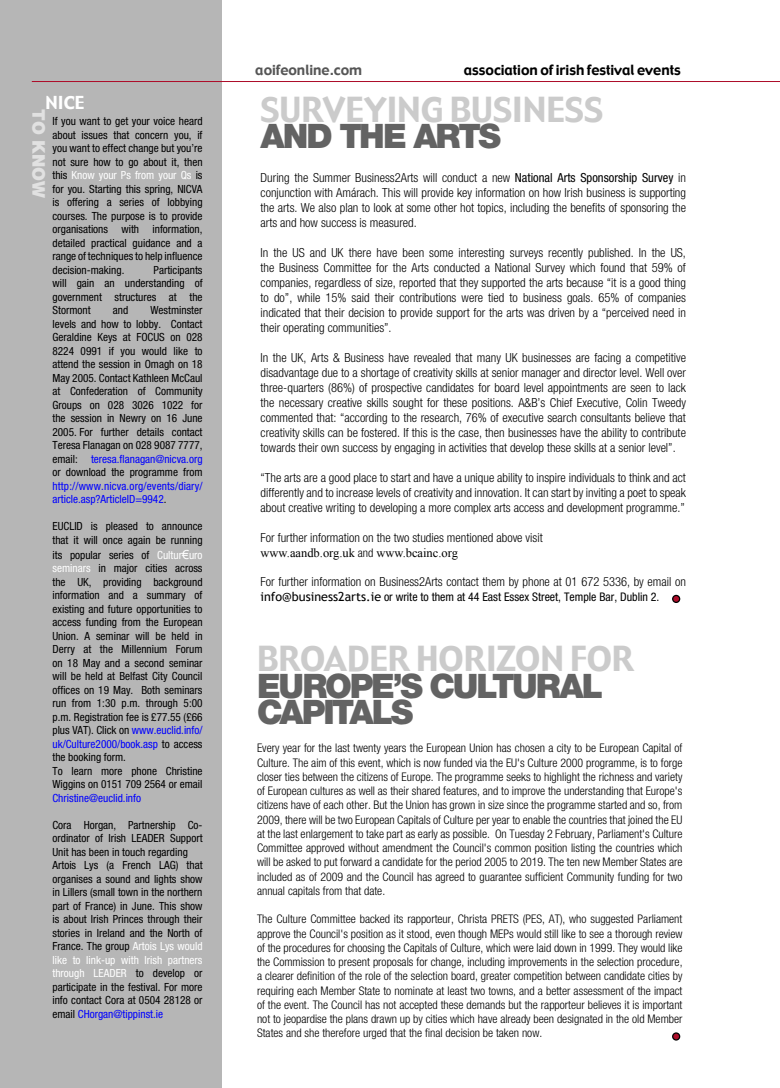
<style>
.page{position:relative;width:780px;height:1088px;background:#fff}
.page>*{position:absolute;margin:0;border:0;box-sizing:border-box;transform-origin:0 0}
.t1{font:33.75px "Gadget";letter-spacing:-.005em;color:#cbcbcb}
.t2{font:900 33.75px/26.2px "Helvetica Neue";letter-spacing:-.065em;color:#636363}
.t3{font:900 17.5px "Helvetica Neue";color:#e1e1e1}
.t4{font:17.5px "Gadget";color:#fff}
.t5{font:13.75px "Gadget";color:#000}
.t6{font:13.75px "Gadget";color:#565656}
.t7{font:300 condensed 12.5px/15px "Helvetica Neue";color:#000;text-align:justify}
.t8{font:12.5px "Times New Roman";color:#000}
.t9{font:300 condensed 11.88px/14.2px "Helvetica Neue";color:#000;text-align:justify}
.t10{font:condensed 11.88px "Helvetica Neue";color:#000}
.t11{font:condensed 11.25px/13.5px "Helvetica Neue";color:#000;text-align:justify}
.t12{font:condensed 11.25px/13.5px "Helvetica Neue";color:#00f}
.s1{color:#fff}
.s2{color:#00f}
.s3{color:#000}
.s4{font-family:"Arial";font-stretch:normal;font-size:12.5px;color:#fff}
.s5{font-weight:400}
.s6{font-family:"Helvetica Neue";font-weight:300;font-stretch:condensed;font-size:11.88px}
.s7{font-family:"Trebuchet MS";font-stretch:normal;font-size:12.5px}
</style>
<div class="page">
<div style="left:0;top:0;width:221px;height:1088px;background:#b6b6b6"></div>
<hr style="left:32px;top:81px;width:748px;height:1px;background:#ad0e2a">
<div style="left:672px;top:595px;width:7px;height:7px;background:#ad0e2a;border-radius:50%"></div>
<div style="left:672px;top:595px;width:8px;height:8px;border:1px solid #000;border-radius:50%"></div>
<div style="left:672px;top:1033px;width:7px;height:7px;background:#ad0e2a;border-radius:50%"></div>
<div style="left:672px;top:1032px;width:8px;height:8px;border:1px solid #000;border-radius:50%"></div>
<h2 class="t4" style="left:46px;top:91px;width:40px">NICE</h2>
<p class="t11" style="left:52px;top:114px;width:152px">If you want to get your voice heard about issues that concern you, if you want to effect change but you’re not sure how to go about it, then this <span class="s1">Know your Ps from your Qs</span> is for you. Starting this spring, NICVA is offering a series of lobbying courses. The purpose is to provide organisations with information, detailed practical guidance and a range of techniques to help influence decision-making.</p>
<h2 class="t3" style="left:49px;top:109px;width:91px;rotate:90deg">TO KNOW</h2>
<p class="t11" style="left:52px;top:263px;width:152px;text-indent:101px">Participants will gain an understanding of government structures at the Stormont</p>
<p class="t11" style="left:52px;top:303px;width:152px;text-indent:98px">Westminster levels and how to lobby. Contact Geraldine Keys at FOCUS on 028<br>8224 0991 if you would like to attend the session in Omagh on 18<br>May 2005. Contact Kathleen McCaul at Confederation of Community Groups on 028 3026 1022 for the session in Newry on 16 June 2005. For further details contact Teresa Flanagan on 028 9087 7777, email: <span class="s2">teresa.flanagan@nicva.org </span>or download the programme from</p>
<p class="t12" style="left:52px;top:479px;width:152px">http://www.nicva.org/events/diary/ article.asp?ArticleID=9942<span class="s3">.</span></p>
<p class="t11" style="left:52px;top:519px;width:152px">EUCLID is pleased to announce that it will once again be running</p>
<p class="t11" style="left:52px;top:548px;width:152px;text-align:left">its popular series of <span class="s1">Cultur</span><span class="s4">€</span><span class="s1">uro seminars</span> in major cities across the UK, providing background information and a summary of existing and future opportunities to access funding from the European<br>Union. A seminar will be held in<br>Derry at the Millennium Forum on 18 May and a second seminar will be held at Belfast City Council offices on 19 May. Both seminars run from 1:30 p.m. through 5:00 p.m. Registration fee is £77.55 (£66 plus VAT). Click on <span class="s2">www.euclid.info/ uk/Culture2000/book.asp</span> to access the booking form.<br>To learn more phone Christine<br>Wiggins on 0151 709 2564 or email</p>
<p class="t12" style="left:52px;top:791px;width:90px">Christine@euclid.info</p>
<p class="t11" style="left:52px;top:818px;width:152px;text-align:left">Cora Horgan, Partnership Co&shy;ordinator of Irish LEADER Support Unit has been in touch regarding Artois Lys (a French LAG) that organises a sound and lights show in Lillers (small town in the northern part of France) in June. This show is about Irish Princes through their stories in Ireland and the North of France. The group <span class="s1">Artois Lys would like to link-up with Irish partners through LEADER</span> to develop or participate in the festival. For more info contact Cora at 0504 28128 or email <span class="s2">CHorgan@tippinst.ie</span></p>
<p class="t11" style="left:113px;top:303px;width:17px">and</p>
<p class="t6" style="left:255px;top:61px;width:108px">aoifeonline.com</p>
<p class="t5" style="left:464px;top:61px;width:218px">association of irish festival events</p>
<h1 class="t1" style="left:260px;top:88px;width:344px">SURVEYING BUSINESS</h1>
<h1 class="t2" style="left:260px;top:123px;width:242px">AND THE ARTS</h1>
<p class="t7" style="left:260px;top:170px;width:427px">During the Summer Business2Arts will conduct a new <span class="s5">National Arts Sponsorship Survey</span> in conjunction with Amárach. This will provide key information on how Irish business is supporting the arts. We also plan to look at some other hot topics, including the benefits of sponsoring the arts and how success is measured.</p>
<p class="t7" style="left:260px;top:245px;width:427px">In the US and UK there have been some interesting surveys recently published. In the US, the Business Committee for the Arts conducted a National Survey which found that 59% of companies, regardless of size, reported that they supported the arts because “it is a good thing to do”, while 15% said their contributions were tied to business goals. 65% of companies indicated that their decision to provide support for the arts was driven by a “perceived need in their operating communities”.</p>
<p class="t7" style="left:260px;top:350px;width:427px">In the UK, Arts &amp; Business have revealed that many UK businesses are facing a competitive disadvantage due to a shortage of creativity skills at senior manager and director level. Well over three-quarters (86%) of prospective candidates for board level appointments are seen to lack the necessary creative skills sought for these positions. A&amp;B’s Chief Executive, Colin Tweedy commented that: “according to the research, 76% of executive search consultants believe that creativity skills can be fostered. If this is the case, then businesses have the ability to contribute towards their own success by engaging in activities that develop these skills at a senior level”.</p>
<p class="t7" style="left:260px;top:470px;width:427px">“The arts are a good place to start and have a unique ability to inspire individuals to think and act differently and to increase levels of creativity and innovation. It can start by inviting a poet to speak about creative writing to developing a more complex arts access and development programme.”</p>
<p class="t7" style="left:260px;top:530px;width:284px">For further information on the two studies mentioned above visit</p>
<p class="t8" style="left:260px;top:546px;width:199px">www.aandb.org.uk <span class="s6">and</span> www.bcainc.org</p>
<p class="t7" style="left:260px;top:574px;width:427px">For further information on Business2Arts contact them by phone at 01 672 5336, by email on</p>
<p class="t10" style="left:260px;top:590px;width:400px"><span class="s7">info@business2arts.ie</span> or write to them at 44 East Essex Street, Temple Bar, Dublin 2.</p>
<h1 class="t1" style="left:257px;top:637px;width:378px">BROADER HORIZON FOR</h1>
<h1 class="t2" style="left:257px;top:672px;width:347px">EUROPE’S CULTURAL<br>CAPITALS</h1>
<p class="t9" style="left:257px;top:741px;width:427px">Every year for the last twenty years the European Union has chosen a city to be European Capital of Culture. The aim of this event, which is now funded via the EU's Culture 2000 programme, is to forge closer ties between the citizens of Europe. The programme seeks to highlight the richness and variety of European cultures as well as their shared features, and to improve the understanding that Europe's citizens have of each other. But the Union has grown in size since the programme started and so, from 2009, there will be two European Capitals of Culture per year to enable the countries that joined the EU at the last enlargement to take part as early as possible. On Tuesday 2 February, Parliament's Culture Committee approved without amendment the Council's common position listing the countries which will be asked to put forward a candidate for the period 2005 to 2019. The ten new Member States are included as of 2009 and the Council has agreed to guarantee sufficient Community funding for two annual capitals from that date.</p>
<p class="t9" style="left:257px;top:912px;width:427px">The Culture Committee backed its rapporteur, Christa PRETS (PES, AT), who suggested Parliament approve the Council's position as it stood, even though MEPs would still like to see a thorough review of the procedures for choosing the Capitals of Culture, which were laid down in 1999. They would like the Commission to present proposals for change, including improvements in the selection procedure, a clearer definition of the role of the selection board, greater competition between candidate cities by requiring each Member State to nominate at least two towns, and a better assessment of the impact of the event. The Council has not accepted these demands but the rapporteur believes it is important not to jeopardise the plans drawn up by cities which have already been designated in the old Member States and she therefore urged that the final decision be taken now.</p>
</div>
